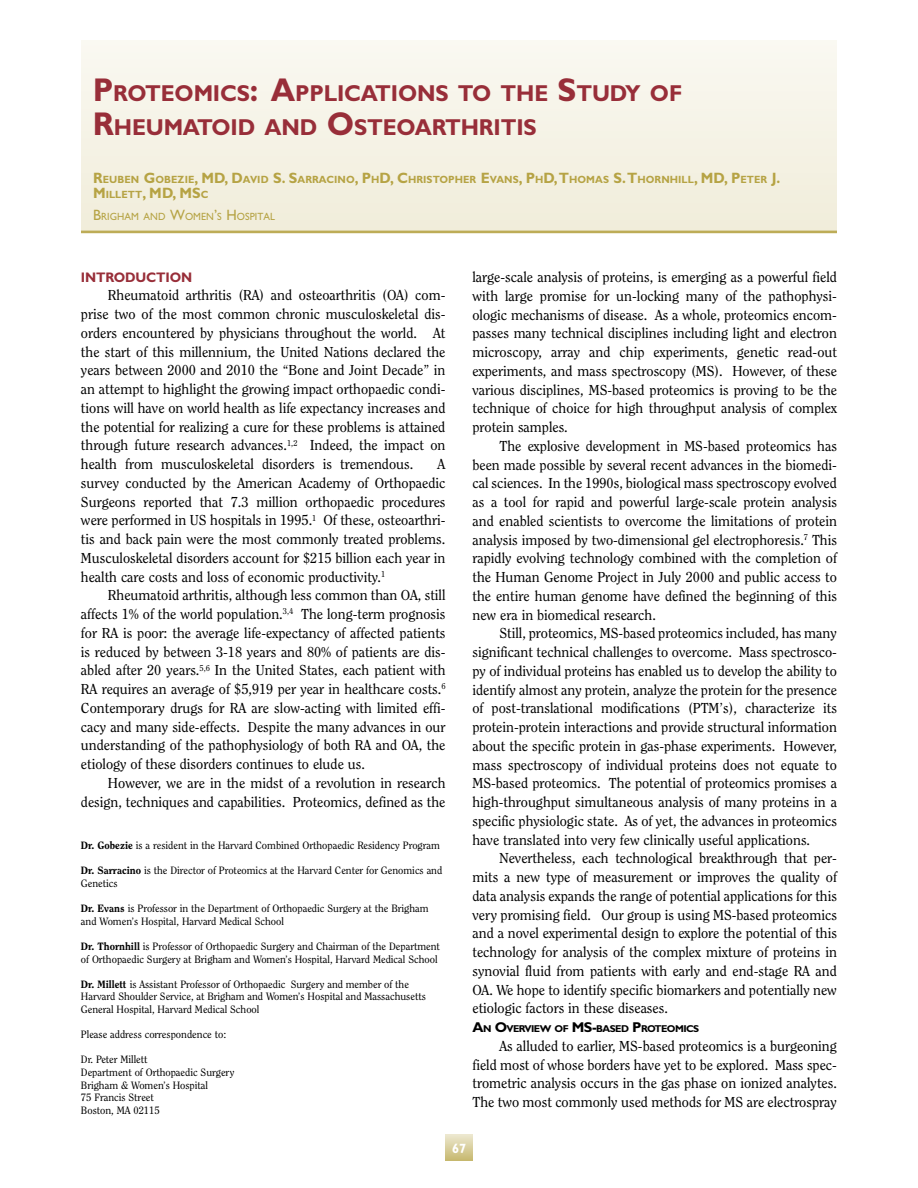
<style>
.page{position:relative;width:918px;height:1188px;background:#fff}
.page>*{position:absolute;margin:0;border:0;box-sizing:border-box;transform-origin:0 0}
.t1{font:700 23.1px/33.8px "Gill Sans";letter-spacing:-.005em;color:#982e39;scale:.95 1}
.t2{font:700 15px "Gill Sans";color:#b6a344;scale:.95 1}
.Body_copy{font:14.25px/18.8px "Clearface IT Cby BT";color:#000;text-align:justify}
.subhead_in_body_copy2{font:700 13.8px "Gill Sans";letter-spacing:-.015em;color:#982e39;scale:.95 1}
.t3{font:700 13.5px "Gill Sans";color:#fff;scale:.95 1}
.Footnote_body{font:10.5px/12.6px "Clearface IT Cby BT";color:#000}
.t4{font:700 10.5px "Gill Sans";letter-spacing:.005em;color:#b6a344;scale:.95 1}
.t5{font:10.5px "Gill Sans";letter-spacing:.005em;color:#b6a344;scale:.95 1}
.sub-subhead4-2{font:700 9.9px "Gill Sans";letter-spacing:-.055em;color:#000}
.s1{font-size:33px}
.s2{font-size:15px}
.s3{font-size:10.5px}
.s4{font-weight:800}
.s5{font-size:14.25px}
</style>
<div class="page">
<div style="left:81px;top:40px;width:756px;height:192px;background:#f5f3e6"></div>
<svg style="left:446px;top:1134px;width:27px;height:27px"></svg>
<hr style="left:81px;top:231px;width:756px;height:2px;background:#bdac57">
<p class="t1" style="left:93px;top:76px;width:622px"><span class="s1">P</span>ROTEOMICS<span class="s1">: A</span>PPLICATIONS TO THE <span class="s1">S</span>TUDY OF<br><span class="s1">R</span>HEUMATOID AND <span class="s1">O</span>STEOARTHRITIS</p>
<p class="t4" style="left:93px;top:173px;width:725px"><span class="s2">R</span>EUBEN <span class="s2">G</span>OBEZIE<span class="s2">, MD, D</span>AVID <span class="s2">S. S</span>ARRACINO<span class="s2">, P</span>H<span class="s2">D, C</span>HRISTOPHER <span class="s2">E</span>VANS<span class="s2">, P</span>H<span class="s2">D, T</span>HOMAS <span class="s2">S. T</span>HORNHILL<span class="s2">, MD, P</span>ETER <span class="s2">J.</span></p>
<p class="t2" style="left:93px;top:184px;width:123px">M<span class="s3">ILLETT</span>, MD, MS<span class="s3">C</span></p>
<p class="t5" style="left:93px;top:210px;width:193px"><span class="s2">B</span>RIGHAM AND <span class="s2">W</span>OMEN<span class="s2">’</span>S <span class="s2">H</span>OSPITAL</p>
<p class="subhead_in_body_copy2" style="left:81px;top:269px;width:119px">INTRODUCTION</p>
<p class="Body_copy" style="left:81px;top:286px;width:366px;text-indent:27px">Rheumatoid arthritis (RA) and osteoarthritis (OA) com&shy;prise two of the most common chronic musculoskeletal dis&shy;orders encountered by physicians throughout the world. At the start of this millennium, the United Nations declared the years between 2000 and 2010 the “Bone and Joint Decade” in an attempt to highlight the growing impact orthopaedic condi&shy;tions will have on world health as life expectancy increases and the potential for realizing a cure for these problems is attained through future research advances.<sup>1,2</sup> Indeed, the impact on health from musculoskeletal disorders is tremendous.</p>
<p class="Body_copy" style="left:81px;top:455px;width:366px;text-indent:357px">A survey conducted by the American Academy of Orthopaedic Surgeons reported that 7.3 million orthopaedic procedures were performed in US hospitals in 1995.<sup>1</sup> Of these, osteoarthri&shy;tis and back pain were the most commonly treated problems.<br>Musculoskeletal disorders account for $215 billion each year in health care costs and loss of economic productivity.<sup>1</sup></p>
<p class="Body_copy" style="left:81px;top:586px;width:366px;text-indent:27px">Rheumatoid arthritis, although less common than OA, still affects 1% of the world population.<sup>3,4</sup> The long-term prognosis for RA is poor: the average life-expectancy of affected patients is reduced by between 3-18 years and 80% of patients are dis&shy;abled after 20 years.<sup>5,6</sup> In the United States, each patient with RA requires an average of $5,919 per year in healthcare costs.<sup>6<br></sup>Contemporary drugs for RA are slow-acting with limited effi&shy;cacy and many side-effects. Despite the many advances in our understanding of the pathophysiology of both RA and OA, the etiology of these disorders continues to elude us.</p>
<p class="Body_copy" style="left:81px;top:773px;width:366px;text-align:right">However, we are in the midst of a revolution in research design, techniques and capabilities. Proteomics, defined as the</p>
<p class="Footnote_body" style="left:81px;top:839px;width:360px"><span class="s4">Dr. Gobezie</span> is a resident in the Harvard Combined Orthopaedic Residency Program</p>
<p class="Footnote_body" style="left:81px;top:864px;width:363px"><span class="s4">Dr. Sarracino</span> is the Director of Proteomics at the Harvard Center for Genomics and<br>Genetics</p>
<p class="Footnote_body" style="left:81px;top:902px;width:349px"><span class="s4">Dr. Evans</span> is Professor in the Department of Orthopaedic Surgery at the Brigham and Women’s Hospital, Harvard Medical School</p>
<p class="Footnote_body" style="left:81px;top:940px;width:360px"><span class="s4">Dr. Thornhill</span> is Professor of Orthopaedic Surgery and Chairman of the Department of Orthopaedic Surgery at Brigham and Women’s Hospital, Harvard Medical School</p>
<p class="Footnote_body" style="left:81px;top:978px;width:346px"><span class="s4">Dr. Millett</span> is Assistant Professor of Orthopaedic Surgery and member of the<br>Harvard Shoulder Service, at Brigham and Women’s Hospital and Massachusetts<br>General Hospital, Harvard Medical School</p>
<p class="Footnote_body" style="left:81px;top:1028px;width:147px">Please address correspondence to:</p>
<p class="Footnote_body" style="left:81px;top:1053px;width:68px">Dr. Peter Millett</p>
<p class="Footnote_body" style="left:81px;top:1066px;width:155px">Department of Orthopaedic Surgery</p>
<p class="Footnote_body" style="left:81px;top:1078px;width:129px">Brigham &amp; Women’s Hospital</p>
<p class="Footnote_body" style="left:81px;top:1091px;width:74px">75 Francis Street</p>
<p class="Footnote_body" style="left:81px;top:1104px;width:80px">Boston, MA 02115</p>
<p class="Body_copy" style="left:472px;top:268px;width:366px">large-scale analysis of proteins, is emerging as a powerful field with large promise for un-locking many of the pathophysi&shy;ologic mechanisms of disease. As a whole, proteomics encom&shy;passes many technical disciplines including light and electron microscopy, array and chip experiments, genetic read-out experiments, and mass spectroscopy (MS). However, of these various disciplines, MS-based proteomics is proving to be the technique of choice for high throughput analysis of complex protein samples.</p>
<p class="Body_copy" style="left:472px;top:436px;width:366px;text-indent:27px">The explosive development in MS-based proteomics has been made possible by several recent advances in the biomedi&shy;cal sciences. In the 1990s, biological mass spectroscopy evolved as a tool for rapid and powerful large-scale protein analysis and enabled scientists to overcome the limitations of protein analysis imposed by two-dimensional gel electrophoresis.<sup>7</sup> This rapidly evolving technology combined with the completion of the Human Genome Project in July 2000 and public access to the entire human genome have defined the beginning of this new era in biomedical research.</p>
<p class="Body_copy" style="left:472px;top:624px;width:366px;text-indent:27px">Still, proteomics, MS-based proteomics included, has many significant technical challenges to overcome. Mass spectrosco&shy;py of individual proteins has enabled us to develop the ability to identify almost any protein, analyze the protein for the presence of post-translational modifications (PTM’s), characterize its protein-protein interactions and provide structural information about the specific protein in gas-phase experiments. However, mass spectroscopy of individual proteins does not equate to MS-based proteomics. The potential of proteomics promises a high-throughput simultaneous analysis of many proteins in a specific physiologic state. As of yet, the advances in proteomics have translated into very few clinically useful applications.</p>
<p class="Body_copy" style="left:472px;top:849px;width:366px;text-indent:27px">Nevertheless, each technological breakthrough that per&shy;mits a new type of measurement or improves the quality of data analysis expands the range of potential applications for this very promising field. Our group is using MS-based proteomics and a novel experimental design to explore the potential of this technology for analysis of the complex mixture of proteins in synovial fluid from patients with early and end-stage RA and OA. We hope to identify specific biomarkers and potentially new etiologic factors in these diseases.</p>
<p class="sub-subhead4-2" style="left:472px;top:1023px;width:228px"><span class="s5">A</span>N <span class="s5">O</span>VERVIEW OF <span class="s5">MS-</span>BASED <span class="s5">P</span>ROTEOMICS</p>
<p class="Body_copy" style="left:472px;top:1036px;width:366px;text-indent:27px">As alluded to earlier, MS-based proteomics is a burgeoning field most of whose borders have yet to be explored. Mass spec&shy;trometric analysis occurs in the gas phase on ionized analytes.<br>The two most commonly used methods for MS are electrospray</p>
<p class="t3" style="left:452px;top:1141px;width:16px">67</p>
</div>
